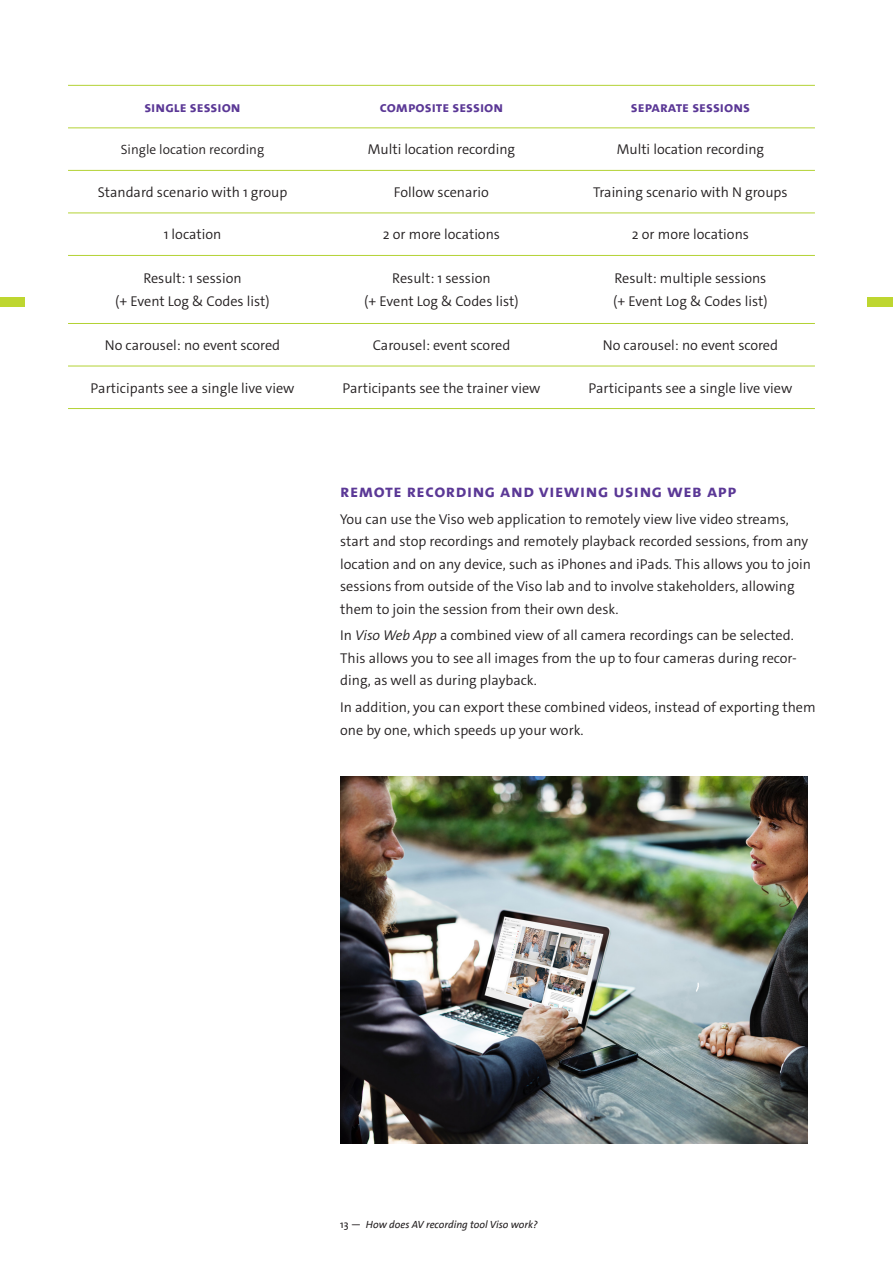
<style>
.page{position:relative;width:893px;height:1263px;background:#fff}
.page>*{position:absolute;margin:0;border:0;box-sizing:border-box;transform-origin:0 0}
.Paragraaf_-_titel{font:18px "The Sans Bold Caps";letter-spacing:.03em;color:#5b3896}
.Broodtekst{font:15px "The Sans Bold Caps";color:#5b3896}
.Broodtekst-2{font:300 14.25px/22.5px "The Sans C2 s";color:#231f20}
.Broodtekst-3{font:300 13.5px "The Sans C2 s";color:#231f20}
.t1{font:italic 10.5px "The Sans";color:#231f20}
.s1{font-style:italic}
.s2{font-style:normal}
</style>
<div class="page">
<div style="left:0;top:298px;width:255px;height:9px;background:#bed630"></div>
<div style="left:867px;top:298px;width:26px;height:9px;background:#bed630"></div>
<div style="left:26px;top:283px;width:242px;height:48px;background:#fff"></div>
<img style="left:340px;top:776px;width:468px;height:368px">
<hr style="left:68px;top:85px;width:249px;height:1px;background:#b3d234">
<hr style="left:317px;top:85px;width:249px;height:1px;background:#b3d234">
<hr style="left:566px;top:85px;width:249px;height:1px;background:#b3d234">
<hr style="left:68px;top:128px;width:249px;height:1px;background:#b3d234">
<hr style="left:317px;top:128px;width:249px;height:1px;background:#b3d234">
<hr style="left:566px;top:128px;width:249px;height:1px;background:#b3d234">
<hr style="left:68px;top:170px;width:249px;height:1px;background:#b3d234">
<hr style="left:317px;top:170px;width:249px;height:1px;background:#b3d234">
<hr style="left:566px;top:170px;width:249px;height:1px;background:#b3d234">
<hr style="left:68px;top:213px;width:249px;height:1px;background:#b3d234">
<hr style="left:317px;top:213px;width:249px;height:1px;background:#b3d234">
<hr style="left:566px;top:213px;width:249px;height:1px;background:#b3d234">
<hr style="left:68px;top:255px;width:249px;height:1px;background:#b3d234">
<hr style="left:317px;top:255px;width:249px;height:1px;background:#b3d234">
<hr style="left:566px;top:255px;width:249px;height:1px;background:#b3d234">
<hr style="left:68px;top:323px;width:249px;height:1px;background:#b3d234">
<hr style="left:317px;top:323px;width:249px;height:1px;background:#b3d234">
<hr style="left:566px;top:323px;width:249px;height:1px;background:#b3d234">
<hr style="left:68px;top:366px;width:249px;height:1px;background:#b3d234">
<hr style="left:317px;top:366px;width:249px;height:1px;background:#b3d234">
<hr style="left:566px;top:366px;width:249px;height:1px;background:#b3d234">
<hr style="left:68px;top:408px;width:249px;height:1px;background:#b3d234">
<hr style="left:317px;top:408px;width:249px;height:1px;background:#b3d234">
<hr style="left:566px;top:408px;width:249px;height:1px;background:#b3d234">
<p class="Broodtekst" style="left:144px;top:97px;width:98px">single session</p>
<p class="Broodtekst" style="left:380px;top:97px;width:125px">composite session</p>
<p class="Broodtekst" style="left:631px;top:97px;width:120px">separate sessions</p>
<p class="Broodtekst-3" style="left:121px;top:141px;width:145px">Single location recording</p>
<p class="Broodtekst-2" style="left:368px;top:138px;width:149px">Multi location recording</p>
<p class="Broodtekst-2" style="left:617px;top:138px;width:149px">Multi location recording</p>
<p class="Broodtekst-2" style="left:98px;top:181px;width:191px">Standard scenario with 1 group</p>
<p class="Broodtekst-2" style="left:394px;top:181px;width:97px">Follow scenario</p>
<p class="Broodtekst-2" style="left:593px;top:181px;width:196px">Training scenario with N groups</p>
<p class="Broodtekst-2" style="left:164px;top:223px;width:59px">1 location</p>
<p class="Broodtekst-2" style="left:383px;top:223px;width:119px">2 or more locations</p>
<p class="Broodtekst-2" style="left:632px;top:223px;width:119px">2 or more locations</p>
<p class="Broodtekst-2" style="left:115px;top:268px;width:156px;text-align:center">Result: 1 session<br>(+ Event Log &amp; Codes list)</p>
<p class="Broodtekst-2" style="left:364px;top:268px;width:156px;text-align:center">Result: 1 session<br>(+ Event Log &amp; Codes list)</p>
<p class="Broodtekst-2" style="left:613px;top:268px;width:156px">Result: multiple sessions (+ Event Log &amp; Codes list)</p>
<p class="Broodtekst-2" style="left:105px;top:334px;width:177px">No carousel: no event scored</p>
<p class="Broodtekst-2" style="left:373px;top:334px;width:139px">Carousel: event scored</p>
<p class="Broodtekst-2" style="left:603px;top:334px;width:177px">No carousel: no event scored</p>
<p class="Broodtekst-2" style="left:91px;top:377px;width:205px">Participants see a single live view</p>
<p class="Broodtekst-2" style="left:342px;top:377px;width:200px">Participants see the trainer view</p>
<p class="Broodtekst-2" style="left:588px;top:377px;width:205px">Participants see a single live view</p>
<p class="Paragraaf_-_titel" style="left:340px;top:479px;width:398px">remote recording and viewing using web app</p>
<p class="Broodtekst-2" style="left:340px;top:508px;width:472px">You can use the Viso web application to remotely view live video streams, start and stop recordings and remotely playback recorded sessions, from any location and on any device, such as iPhones and iPads. This allows you to join sessions from outside of the Viso lab and to involve stakeholders, allowing them to join the session from their own desk.</p>
<p class="Broodtekst-2" style="left:340px;top:624px;width:458px">In <span class="s1">Viso Web App</span> a combined view of all camera recordings can be selected.<br>This allows you to see all images from the up to four cameras during recor&shy;ding, as well as during playback.</p>
<p class="Broodtekst-2" style="left:340px;top:696px;width:477px">In addition, you can export these combined videos, instead of exporting them one by one, which speeds up your work.</p>
<p class="t1" style="left:340px;top:1218px;width:199px"><span class="s2">13 —</span> How does AV recording tool Viso work?</p>
</div>
